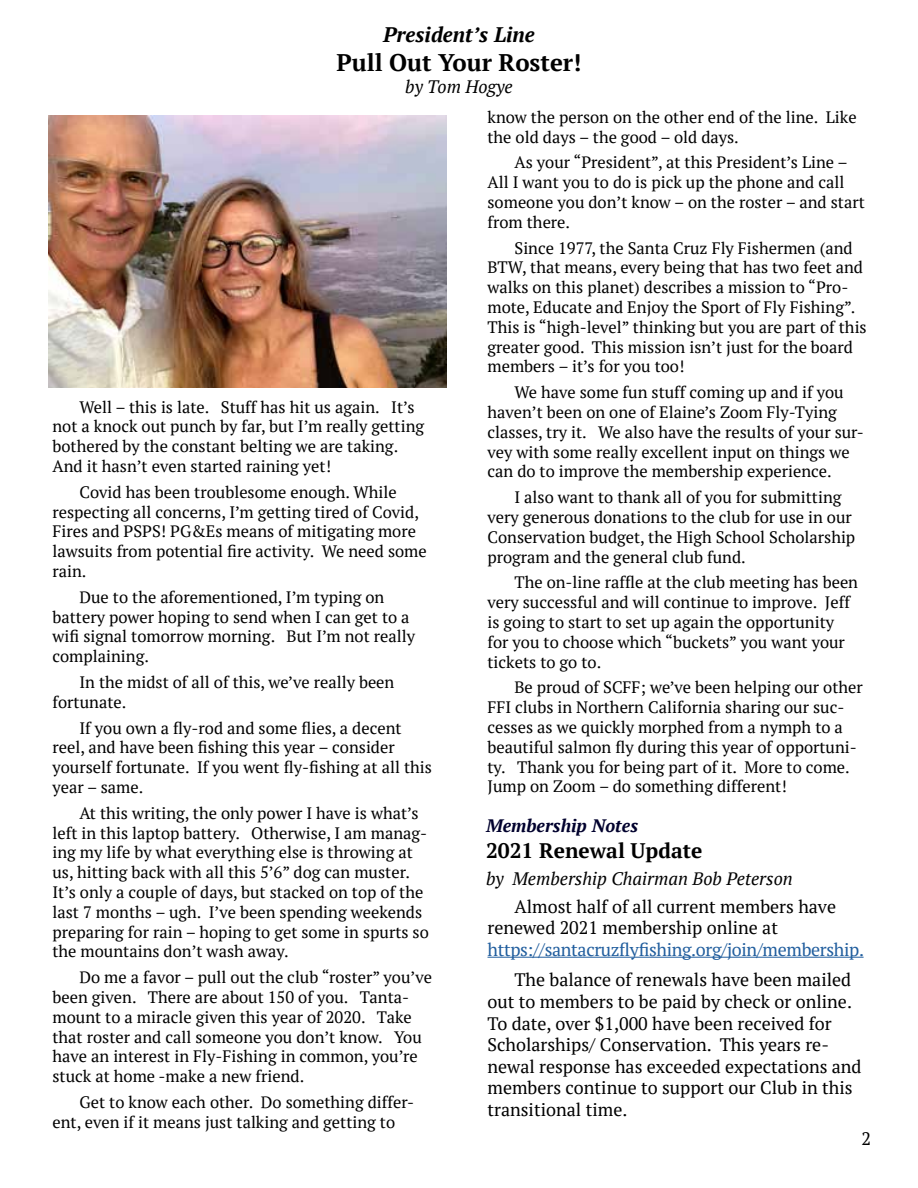
<style>
.page{position:relative;width:918px;height:1188px;background:#fff}
.page>*{position:absolute;margin:0;border:0;box-sizing:border-box;transform-origin:0 0}
.t1{font:700 24px "PT Serif";color:#000}
.t2{font:700 21px "PT Serif";color:#000}
.t3{font:italic 700 21px "PT Serif";color:#000}
.t4{font:18px/21.6px "PT Serif";color:#000}
.t5{font:18px "PT Serif";letter-spacing:-.02em;color:#215e9e}
.t6{font:italic 18px "PT Serif";color:#000}
.t7{font:italic 700 18px "PT Serif";color:#00012d}
.t8{font:16.5px/19.8px "PT Serif";color:#000}
</style>
<div class="page">
<img style="left:49px;top:116px;width:397px;height:272px">
<hr style="left:488px;top:957px;width:376px;height:1px;background:#215e9e">
<p class="t3" style="left:383px;top:21px;width:153px">President’s Line</p>
<h1 class="t1" style="left:336px;top:47px;width:247px">Pull Out Your Roster!</h1>
<p class="t6" style="left:405px;top:75px;width:109px">by Tom Hogye</p>
<p class="t8" style="left:53px;top:397px;width:373px;text-indent:27px">Well – this is late. Stuff has hit us again. It’s not a knock out punch by far, but I’m really getting bothered by the constant belting we are taking.<br>And it hasn’t even started raining yet!</p>
<p class="t8" style="left:53px;top:482px;width:376px;text-indent:27px">Covid has been troublesome enough. While respecting all concerns, I’m getting tired of Covid, Fires and PSPS! PG&amp;Es means of mitigating more lawsuits from potential fire activity. We need some rain.</p>
<p class="t8" style="left:53px;top:587px;width:364px;text-indent:27px">Due to the aforementioned, I’m typing on battery power hoping to send when I can get to a wifi signal tomorrow morning. But I’m not really complaining.</p>
<p class="t8" style="left:53px;top:672px;width:343px;text-indent:27px">In the midst of all of this, we’ve really been fortunate.</p>
<p class="t8" style="left:53px;top:718px;width:381px;text-indent:27px">If you own a fly-rod and some flies, a decent reel, and have been fishing this year – consider yourself fortunate. If you went fly-fishing at all this year – same.</p>
<p class="t8" style="left:53px;top:803px;width:378px;text-indent:27px">At this writing, the only power I have is what’s left in this laptop battery. Otherwise, I am manag&shy;ing my life by what everything else is throwing at us, hitting back with all this 5’6” dog can muster.<br>It’s only a couple of days, but stacked on top of the last 7 months – ugh. I’ve been spending weekends preparing for rain – hoping to get some in spurts so the mountains don’t wash away.</p>
<p class="t8" style="left:53px;top:967px;width:381px;text-indent:27px">Do me a favor – pull out the club “roster” you’ve been given. There are about 150 of you. Tanta&shy;mount to a miracle given this year of 2020. Take that roster and call someone you don’t know. You have an interest in Fly-Fishing in common, you’re stuck at home -make a new friend.</p>
<p class="t8" style="left:53px;top:1092px;width:363px;text-indent:27px">Get to know each other. Do something differ&shy;ent, even if it means just talking and getting to</p>
<p class="t8" style="left:488px;top:107px;width:371px">know the person on the other end of the line. Like the old days – the good – old days.</p>
<p class="t8" style="left:488px;top:152px;width:379px;text-indent:27px">As your “President”, at this President’s Line – All I want you to do is pick up the phone and call someone you don’t know – on the roster – and start from there.</p>
<p class="t8" style="left:488px;top:238px;width:381px;text-indent:27px">Since 1977, the Santa Cruz Fly Fishermen (and BTW, that means, every being that has two feet and walks on this planet) describes a mission to “Pro&shy;mote, Educate and Enjoy the Sport of Fly Fishing”.<br>This is “high-level” thinking but you are part of this greater good. This mission isn’t just for the board members – it’s for you too!</p>
<p class="t8" style="left:488px;top:382px;width:378px;text-indent:27px">We have some fun stuff coming up and if you haven’t been on one of Elaine’s Zoom Fly-Tying classes, try it. We also have the results of your sur&shy;vey with some really excellent input on things we can do to improve the membership experience.</p>
<p class="t8" style="left:488px;top:487px;width:369px;text-indent:27px">I also want to thank all of you for submitting very generous donations to the club for use in our Conservation budget, the High School Scholarship program and the general club fund.</p>
<p class="t8" style="left:488px;top:572px;width:372px;text-indent:27px">The on-line raffle at the club meeting has been very successful and will continue to improve. Jeff is going to start to set up again the opportunity for you to choose which “buckets” you want your tickets to go to.</p>
<p class="t8" style="left:488px;top:677px;width:377px;text-indent:27px">Be proud of SCFF; we’ve been helping our other FFI clubs in Northern California sharing our suc&shy;cesses as we quickly morphed from a nymph to a beautiful salmon fly during this year of opportuni&shy;ty. Thank you for being part of it. More to come.<br>Jump on Zoom – do something different!</p>
<p class="t7" style="left:486px;top:814px;width:154px">Membership Notes</p>
<p class="t2" style="left:486px;top:837px;width:218px">2021 Renewal Update</p>
<p class="t6" style="left:486px;top:868px;width:308px">by Membership Chairman Bob Peterson</p>
<p class="t4" style="left:488px;top:895px;width:350px;text-indent:27px">Almost half of all current members have renewed 2021 membership online at</p>
<p class="t5" style="left:488px;top:938px;width:378px">https://santacruzflyfishing.org/join/membership.</p>
<p class="t4" style="left:488px;top:969px;width:376px;text-indent:27px">The balance of renewals have been mailed out to members to be paid by check or online.<br>To date, over $1,000 have been received for Scholarships/ Conservation. This years re&shy;newal response has exceeded expectations and members continue to support our Club in this transitional time.</p>
<p class="t4" style="left:862px;top:1128px;width:11px">2</p>
</div>
